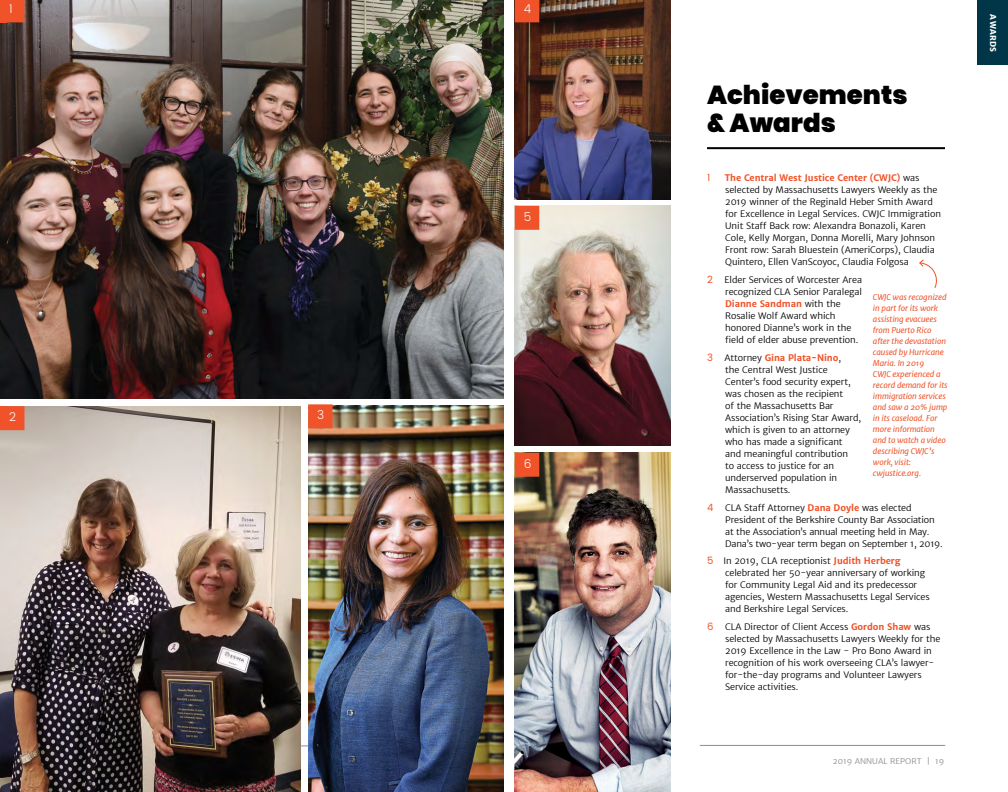
<style>
.page{position:relative;width:1008px;height:792px;background:#fff}
.page>*{position:absolute;margin:0;border:0;box-sizing:border-box;transform-origin:0 0}
.t1{font:900 26px/28px "Poppins";color:#000}
.t2{font:300 12px "Poppins";color:#fff}
.t3{font:10px "Poppins";color:#f05329}
.t4{font:300 9px/12px "Merriweather Sans";letter-spacing:-.01em;color:#000}
.t5{font:italic 8px/11px "Merriweather Sans";letter-spacing:-.01em;color:#f05329}
.t6{font:300 8px "Merriweather Sans";color:#8a8c8e}
.t7{font:800 8px "Merriweather Sans";color:#fff}
.s1{font-weight:700;color:#f05329}
.s2{font-family:"Poppins";font-weight:400;font-size:10px;color:#f05329}
</style>
<div class="page">
<hr style="left:63px;top:746px;width:387px;height:1px;background:#8a8c8e">
<hr style="left:700px;top:745px;width:245px;height:1px;background:#8a8c8e">
<img style="left:0;top:406px;width:301px;height:386px">
<img style="left:308px;top:405px;width:196px;height:387px">
<img style="left:0;top:0;width:504px;height:398px">
<div style="left:0;top:0;width:24px;height:22px;background:#f05329"></div>
<div style="left:0;top:406px;width:24px;height:24px;background:#f05329"></div>
<div style="left:308px;top:404px;width:25px;height:24px;background:#f05329"></div>
<img style="left:515px;top:206px;width:155px;height:239px">
<div style="left:515px;top:206px;width:24px;height:24px;background:#f05329"></div>
<img style="left:515px;top:453px;width:155px;height:339px">
<div style="left:515px;top:453px;width:24px;height:24px;background:#f05329"></div>
<svg style="left:919px;top:259px;width:18px;height:29px"></svg>
<div style="left:978px;top:0;width:30px;height:65px;background:#003647"></div>
<hr style="left:707px;top:147px;width:238px;height:2px;background:#000">
<img style="left:515px;top:0;width:155px;height:200px">
<div style="left:515px;top:0;width:24px;height:22px;background:#f05329"></div>
<h2 class="t2" style="left:9px;top:1px;width:5px">1</h2>
<h2 class="t2" style="left:9px;top:408px;width:8px">2</h2>
<h2 class="t2" style="left:317px;top:407px;width:9px">3</h2>
<h2 class="t2" style="left:524px;top:1px;width:9px">4</h2>
<h2 class="t2" style="left:524px;top:208px;width:9px">5</h2>
<h2 class="t2" style="left:524px;top:455px;width:9px">6</h2>
<h1 class="t1" style="left:707px;top:81px;width:202px">Achievements &amp; Awards</h1>
<p class="t3" style="left:707px;top:171px;width:5px">1</p>
<p class="t4" style="left:725px;top:172px;width:218px"><span class="s1">The Central West Justice Center (CWJC)</span> was selected by Massachusetts Lawyers Weekly as the 2019 winner of the Reginald Heber Smith Award for Excellence in Legal Services. CWJC Immigration Unit Staff Back row: Alexandra Bonazoli, Karen Cole, Kelly Morgan, Donna Morelli, Mary Johnson Front row: Sarah Bluestein (AmeriCorps), Claudia Quintero, Ellen VanScoyoc, Claudia Folgosa</p>
<p class="t3" style="left:707px;top:272px;width:7px">2</p>
<p class="t4" style="left:724px;top:274px;width:139px">Elder Services of Worcester Area recognized CLA Senior Paralegal<br><span class="s1">Dianne Sandman</span> with the<br>Rosalie Wolf Award which honored Dianne’s work in the field of elder abuse prevention.</p>
<p class="t4" style="left:725px;top:352px;width:137px;text-indent:-18px"><span class="s2">3</span> Attorney <span class="s1">Gina Plata-Nino</span>,<br>the Central West Justice<br>Center’s food security expert, was chosen as the recipient<br>of the Massachusetts Bar<br>Association’s Rising Star Award, which is given to an attorney who has made a significant<br>and meaningful contribution<br>to access to justice for an underserved population in<br>Massachusetts.</p>
<p class="t4" style="left:725px;top:501px;width:219px;text-indent:-18px"><span class="s2">4</span> CLA Staff Attorney <span class="s1">Dana Doyle</span> was elected President of the Berkshire County Bar Association at the Association’s annual meeting held in May.<br>Dana’s two-year term began on September 1, 2019.</p>
<p class="t4" style="left:725px;top:555px;width:206px;text-indent:-18px"><span class="s2">5</span> In 2019, CLA receptionist <span class="s1">Judith Herberg </span>celebrated her 50-year anniversary of working for Community Legal Aid and its predecessor agencies, Western Massachusetts Legal Services and Berkshire Legal Services.</p>
<p class="t3" style="left:707px;top:619px;width:8px">6</p>
<p class="t4" style="left:725px;top:621px;width:217px">CLA Director of Client Access <span class="s1">Gordon Shaw</span> was selected by Massachusetts Lawyers Weekly for the 2019 Excellence in the Law - Pro Bono Award in recognition of his work overseeing CLA’s lawyer&shy;for-the-day programs and Volunteer Lawyers Service activities.</p>
<p class="t5" style="left:873px;top:292px;width:76px">CWJC was recognized in part for its work assisting evacuees from Puerto Rico after the devastation caused by Hurricane<br>Maria. In 2019<br>CWJC experienced a record demand for its immigration services and saw a 20% jump in its caseload. For more information and to watch a video describing CWJC’s work, visit: cwjustice.org.</p>
<p class="t6" style="left:833px;top:756px;width:113px">2019 ANNUAL REPORT | 19</p>
<p class="t7" style="left:998px;top:14px;width:39px;rotate:90deg">AWARDS</p>
</div>
